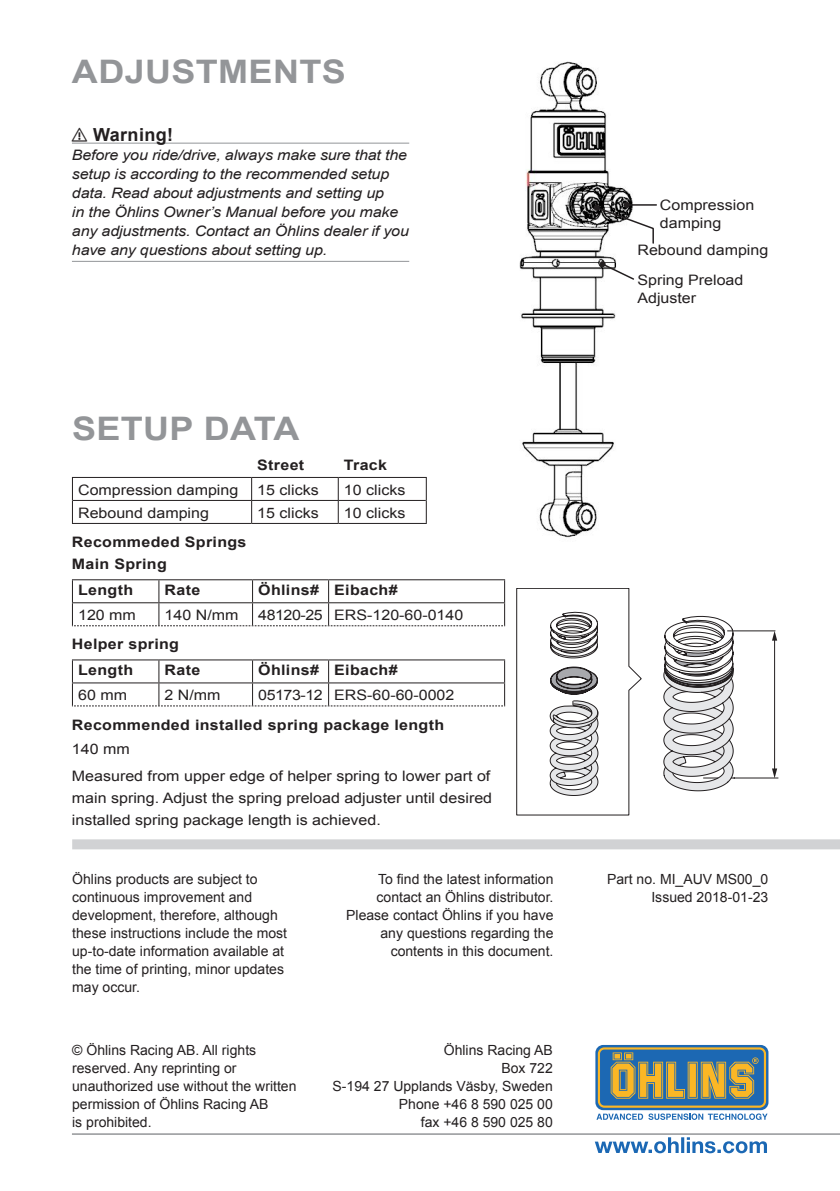
<style>
.page{position:relative;width:840px;height:1191px;background:#fff}
.page>*{position:absolute;margin:0;border:0;box-sizing:border-box;transform-origin:0 0}
.t1{font:700 32.4px "Arial";letter-spacing:.01em;color:#939598;scale:1.11 1}
.t2{font:700 18px "Arial";color:#231f20}
.t3{font:14.4px/18px "Arial";color:#231f20;scale:1.11 1}
.t4{font:italic 14.4px/19px "Arial";letter-spacing:-.01em;color:#231f20;scale:1.11 1}
.t5{font:700 14.4px/22px "Arial";letter-spacing:.02em;color:#231f20;scale:1.11 1}
.t6{font:14px/18px "Arial";color:#231f20;text-align:right}
</style>
<div class="page">
<div style="left:72px;top:839px;width:767px;height:10px;background:#d1d2d4"></div>
<svg style="left:594px;top:1137px;width:172px;height:16px"></svg>
<hr style="left:72px;top:1133px;width:767px;height:1px;background:#939598">
<svg style="left:595px;top:1045px;width:173px;height:65px"></svg>
<svg style="left:597px;top:1047px;width:168px;height:60px;background:#778878"></svg>
<svg style="left:596px;top:1113px;width:46px;height:7px"></svg>
<svg style="left:648px;top:1113px;width:119px;height:7px"></svg>
<img style="left:519px;top:61px;width:114px;height:477px">
<svg style="left:599px;top:261px;width:35px;height:20px"></svg>
<hr style="left:626px;top:204px;width:30px;height:2px;background:#231f20">
<svg style="left:593px;top:202px;width:61px;height:42px"></svg>
<hr style="left:72px;top:143px;width:337px;height:1px;background:#939598">
<hr style="left:72px;top:261px;width:337px;height:1px;background:#939598">
<hr style="left:72px;top:477px;width:179px;height:1px;background:#231f20">
<hr style="left:251px;top:477px;width:87px;height:1px;background:#231f20">
<hr style="left:338px;top:477px;width:88px;height:1px;background:#231f20">
<hr style="left:73px;top:500px;width:178px;height:1px;background:#231f20">
<hr style="left:251px;top:500px;width:87px;height:1px;background:#231f20">
<svg style="left:251px;top:478px;width:1px;height:45px"></svg>
<hr style="left:338px;top:500px;width:87px;height:1px;background:#231f20">
<svg style="left:338px;top:478px;width:1px;height:45px"></svg>
<svg style="left:72px;top:478px;width:1px;height:45px"></svg>
<svg style="left:425px;top:478px;width:1px;height:45px"></svg>
<hr style="left:72px;top:523px;width:179px;height:1px;background:#231f20">
<hr style="left:251px;top:523px;width:87px;height:1px;background:#231f20">
<hr style="left:338px;top:523px;width:88px;height:1px;background:#231f20">
<hr style="left:72px;top:579px;width:87px;height:1px;background:#231f20">
<hr style="left:159px;top:579px;width:93px;height:1px;background:#231f20">
<hr style="left:252px;top:579px;width:76px;height:1px;background:#231f20">
<hr style="left:328px;top:579px;width:177px;height:1px;background:#231f20">
<svg style="left:72px;top:580px;width:433px;height:46px"></svg>
<hr style="left:72px;top:602px;width:87px;height:1px;background:#231f20">
<hr style="left:159px;top:602px;width:93px;height:1px;background:#231f20">
<hr style="left:252px;top:602px;width:76px;height:1px;background:#231f20">
<hr style="left:328px;top:602px;width:177px;height:1px;background:#231f20">
<hr style="left:72px;top:659px;width:87px;height:1px;background:#231f20">
<hr style="left:159px;top:659px;width:93px;height:1px;background:#231f20">
<hr style="left:252px;top:659px;width:76px;height:1px;background:#231f20">
<hr style="left:328px;top:659px;width:177px;height:1px;background:#231f20">
<svg style="left:72px;top:660px;width:433px;height:46px"></svg>
<hr style="left:72px;top:682px;width:87px;height:1px;background:#231f20">
<hr style="left:159px;top:682px;width:93px;height:1px;background:#231f20">
<hr style="left:252px;top:682px;width:76px;height:1px;background:#231f20">
<hr style="left:328px;top:682px;width:177px;height:1px;background:#231f20">
<svg style="left:516px;top:588px;width:261px;height:227px"></svg>
<hr style="left:773px;top:639px;width:1px;height:131px;background:#231f20">
<svg style="left:771px;top:631px;width:5px;height:9px"></svg>
<svg style="left:771px;top:768px;width:5px;height:10px"></svg>
<h1 class="t1" style="left:72px;top:50px;width:248px">ADJUSTMENTS</h1>
<p class="t2" style="left:72px;top:123px;width:47px">⚠ Warning!</p>
<p class="t4" style="left:72px;top:146px;width:305px">Before you ride/drive, always make sure that the setup is according to the recommended setup data. Read about adjustments and setting up<br>in the Öhlins Owner’s Manual before you make any adjustments. Contact an Öhlins dealer if you have any questions about setting up.</p>
<h1 class="t1" style="left:72px;top:407px;width:206px">SETUP DATA</h1>
<p class="t5" style="left:257px;top:454px;width:44px">Street</p>
<p class="t5" style="left:344px;top:454px;width:40px">Track</p>
<p class="t3" style="left:78px;top:481px;width:146px">Compression damping</p>
<p class="t3" style="left:257px;top:481px;width:57px">15 clicks</p>
<p class="t3" style="left:344px;top:481px;width:57px">10 clicks</p>
<p class="t3" style="left:78px;top:504px;width:119px">Rebound damping</p>
<p class="t3" style="left:257px;top:504px;width:57px">15 clicks</p>
<p class="t3" style="left:344px;top:504px;width:57px">10 clicks</p>
<p class="t5" style="left:72px;top:531px;width:159px">Recommeded Springs<br>Main Spring</p>
<p class="t5" style="left:78px;top:579px;width:51px">Length</p>
<p class="t5" style="left:164px;top:579px;width:34px">Rate</p>
<p class="t5" style="left:258px;top:579px;width:127px">Öhlins# Eibach#</p>
<p class="t3" style="left:78px;top:606px;width:54px">120 mm</p>
<p class="t3" style="left:164px;top:606px;width:68px">140 N/mm</p>
<p class="t3" style="left:258px;top:606px;width:186px">48120-25 ERS-120-60-0140</p>
<p class="t5" style="left:78px;top:632px;width:92px;line-height:25.8px;text-indent:-6px">Helper spring<br>Length</p>
<p class="t5" style="left:164px;top:659px;width:34px">Rate</p>
<p class="t5" style="left:258px;top:659px;width:127px">Öhlins# Eibach#</p>
<p class="t3" style="left:78px;top:686px;width:46px">60 mm</p>
<p class="t3" style="left:164px;top:686px;width:52px">2 N/mm</p>
<p class="t3" style="left:258px;top:686px;width:178px">05173-12 ERS-60-60-0002</p>
<p class="t5" style="left:72px;top:714px;width:336px">Recommended installed spring package length</p>
<p class="t3" style="left:72px;top:735px;width:378px;line-height:27.6px">140 mm<br>Measured from upper edge of helper spring to lower part of</p>
<p class="t3" style="left:72px;top:787px;width:380px;line-height:22px">main spring. Adjust the spring preload adjuster until desired installed spring package length is achieved.</p>
<p class="t6" style="left:72px;top:870px;width:216px;text-align:left">Öhlins products are subject to continuous improvement and development, therefore, although these instructions include the most up-to-date information available at the time of printing, minor updates may occur.</p>
<p class="t6" style="left:346px;top:870px;width:209px">To find the latest information contact an Öhlins distributor.<br>Please contact Öhlins if you have any questions regarding the contents in this document.</p>
<p class="t6" style="left:72px;top:1041px;width:226px;text-align:left">© Öhlins Racing AB. All rights reserved. Any reprinting or unauthorized use without the written permission of Öhlins Racing AB<br>is prohibited.</p>
<p class="t6" style="left:332px;top:1041px;width:221px">Öhlins Racing AB<br>Box 722<br>S-194 27 Upplands Väsby, Sweden<br>Phone +46 8 590 025 00<br>fax +46 8 590 025 80</p>
<p class="t3" style="left:659px;top:197px;width:86px">Compression damping</p>
<p class="t3" style="left:637px;top:241px;width:119px">Rebound damping</p>
<p class="t3" style="left:637px;top:271px;width:97px">Spring Preload<br>Adjuster</p>
<p class="t6" style="left:606px;top:869px;width:163px">Part no. MI_AUV MS00_0<br>Issued 2018-01-23</p>
</div>
